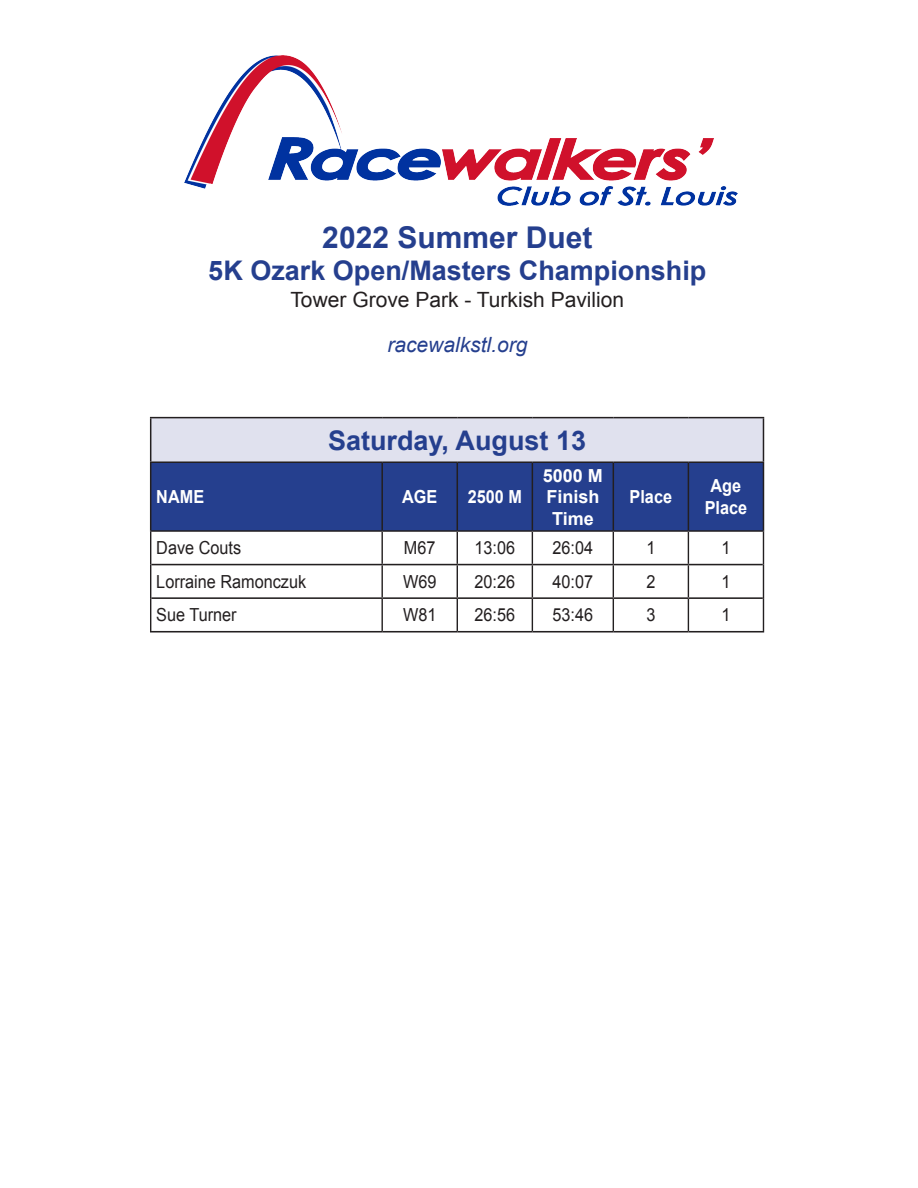
<style>
.page{position:relative;width:918px;height:1188px;background:#fff}
.page>*{position:absolute;margin:0;border:0;box-sizing:border-box;transform-origin:0 0}
.t1{font:700 30px "Arial";color:#253f8e}
.t2{font:700 27px "Arial";color:#253f8e}
.t3{font:21px "Arial";color:#231f20}
.t4{font:italic 21px "Arial";color:#253f8e}
.t5{font:18px "Arial";color:#231f20;scale:.9 1}
.t6{font:700 18px/21.6px "Arial";color:#fff;text-align:center;scale:.9 1}
.t7{font:700 18px "Arial";color:#fff}
</style>
<div class="page">
<img style="left:185px;top:55px;width:553px;height:150px">
<div style="left:151px;top:418px;width:612px;height:44px;background:#e0e1ee"></div>
<div style="left:151px;top:463px;width:612px;height:67px;background:#253f8e"></div>
<hr style="left:150px;top:532px;width:1px;height:33px;background:#231f20">
<hr style="left:381px;top:532px;width:2px;height:32px;background:#231f20">
<hr style="left:457px;top:532px;width:1px;height:32px;background:#231f20">
<hr style="left:532px;top:532px;width:1px;height:32px;background:#231f20">
<hr style="left:613px;top:532px;width:1px;height:32px;background:#231f20">
<hr style="left:688px;top:532px;width:1px;height:32px;background:#231f20">
<hr style="left:763px;top:532px;width:1px;height:33px;background:#231f20">
<hr style="left:150px;top:565px;width:1px;height:33px;background:#231f20">
<hr style="left:381px;top:565px;width:2px;height:32px;background:#231f20">
<hr style="left:457px;top:565px;width:1px;height:32px;background:#231f20">
<hr style="left:532px;top:565px;width:1px;height:32px;background:#231f20">
<hr style="left:613px;top:565px;width:1px;height:32px;background:#231f20">
<hr style="left:688px;top:565px;width:1px;height:32px;background:#231f20">
<hr style="left:763px;top:565px;width:1px;height:33px;background:#231f20">
<hr style="left:150px;top:598px;width:1px;height:33px;background:#231f20">
<hr style="left:381px;top:599px;width:2px;height:32px;background:#231f20">
<hr style="left:457px;top:599px;width:1px;height:32px;background:#231f20">
<hr style="left:532px;top:599px;width:1px;height:32px;background:#231f20">
<hr style="left:613px;top:599px;width:1px;height:32px;background:#231f20">
<hr style="left:688px;top:599px;width:1px;height:32px;background:#231f20">
<hr style="left:763px;top:598px;width:1px;height:33px;background:#231f20">
<hr style="left:151px;top:564px;width:231px;height:1px;background:#231f20">
<hr style="left:382px;top:564px;width:75px;height:1px;background:#231f20">
<hr style="left:457px;top:564px;width:75px;height:1px;background:#231f20">
<hr style="left:532px;top:564px;width:81px;height:1px;background:#231f20">
<hr style="left:613px;top:564px;width:75px;height:1px;background:#231f20">
<hr style="left:688px;top:564px;width:75px;height:1px;background:#231f20">
<hr style="left:151px;top:597px;width:231px;height:2px;background:#231f20">
<hr style="left:382px;top:597px;width:75px;height:2px;background:#231f20">
<hr style="left:457px;top:597px;width:75px;height:2px;background:#231f20">
<hr style="left:532px;top:597px;width:81px;height:2px;background:#231f20">
<hr style="left:613px;top:597px;width:75px;height:2px;background:#231f20">
<hr style="left:688px;top:597px;width:75px;height:2px;background:#231f20">
<hr style="left:150px;top:631px;width:232px;height:2px;background:#231f20">
<hr style="left:382px;top:631px;width:75px;height:2px;background:#231f20">
<hr style="left:457px;top:631px;width:75px;height:2px;background:#231f20">
<hr style="left:532px;top:631px;width:81px;height:2px;background:#231f20">
<hr style="left:613px;top:631px;width:75px;height:2px;background:#231f20">
<hr style="left:688px;top:631px;width:76px;height:2px;background:#231f20">
<hr style="left:150px;top:463px;width:1px;height:67px;background:#231f20">
<hr style="left:150px;top:530px;width:232px;height:2px;background:#231f20">
<hr style="left:381px;top:463px;width:2px;height:67px;background:#231f20">
<hr style="left:382px;top:530px;width:75px;height:2px;background:#231f20">
<hr style="left:457px;top:463px;width:1px;height:67px;background:#231f20">
<hr style="left:457px;top:530px;width:75px;height:2px;background:#231f20">
<hr style="left:532px;top:463px;width:1px;height:67px;background:#231f20">
<hr style="left:532px;top:530px;width:81px;height:2px;background:#231f20">
<hr style="left:613px;top:463px;width:1px;height:67px;background:#231f20">
<hr style="left:613px;top:530px;width:75px;height:2px;background:#231f20">
<hr style="left:688px;top:463px;width:1px;height:67px;background:#231f20">
<hr style="left:763px;top:463px;width:1px;height:67px;background:#231f20">
<hr style="left:688px;top:530px;width:76px;height:2px;background:#231f20">
<hr style="left:150px;top:417px;width:232px;height:1px;background:#231f20">
<hr style="left:150px;top:418px;width:1px;height:43px;background:#231f20">
<hr style="left:382px;top:417px;width:75px;height:1px;background:#231f20">
<hr style="left:457px;top:417px;width:75px;height:1px;background:#231f20">
<hr style="left:532px;top:417px;width:81px;height:1px;background:#231f20">
<hr style="left:613px;top:417px;width:75px;height:1px;background:#231f20">
<hr style="left:688px;top:417px;width:76px;height:1px;background:#231f20">
<hr style="left:763px;top:418px;width:1px;height:43px;background:#231f20">
<hr style="left:150px;top:461px;width:232px;height:2px;background:#231f20">
<hr style="left:382px;top:461px;width:75px;height:2px;background:#231f20">
<hr style="left:457px;top:461px;width:75px;height:2px;background:#231f20">
<hr style="left:532px;top:461px;width:81px;height:2px;background:#231f20">
<hr style="left:613px;top:461px;width:75px;height:2px;background:#231f20">
<hr style="left:688px;top:461px;width:76px;height:2px;background:#231f20">
<p class="t1" style="left:322px;top:217px;width:272px">2022 Summer Duet</p>
<p class="t2" style="left:208px;top:253px;width:500px">5K Ozark Open/Masters Championship</p>
<p class="t3" style="left:290px;top:286px;width:335px">Tower Grove Park - Turkish Pavilion</p>
<p class="t4" style="left:387px;top:331px;width:142px">racewalkstl.org</p>
<p class="t2" style="left:328px;top:422px;width:260px">Saturday, August 13</p>
<p class="t6" style="left:156px;top:487px;width:55px">NAME</p>
<p class="t6" style="left:402px;top:487px;width:41px">AGE</p>
<p class="t6" style="left:468px;top:487px;width:62px">2500 M</p>
<p class="t7" style="left:543px;top:463px;width:62px">5000 M</p>
<p class="t7" style="left:546px;top:485px;width:55px">Finish</p>
<p class="t7" style="left:552px;top:507px;width:43px">Time</p>
<p class="t6" style="left:630px;top:487px;width:49px">Place</p>
<p class="t6" style="left:705px;top:476px;width:49px">Age<br>Place</p>
<p class="t5" style="left:156px;top:536px;width:96px">Dave Couts</p>
<p class="t5" style="left:404px;top:536px;width:37px">M67</p>
<p class="t5" style="left:474px;top:536px;width:47px">13:06</p>
<p class="t5" style="left:553px;top:536px;width:47px">26:04</p>
<p class="t5" style="left:646px;top:536px;width:12px">1</p>
<p class="t5" style="left:721px;top:536px;width:12px">1</p>
<p class="t5" style="left:156px;top:570px;width:168px">Lorraine Ramonczuk</p>
<p class="t5" style="left:403px;top:570px;width:39px">W69</p>
<p class="t5" style="left:474px;top:570px;width:47px">20:26</p>
<p class="t5" style="left:553px;top:570px;width:47px">40:07</p>
<p class="t5" style="left:646px;top:570px;width:12px">2</p>
<p class="t5" style="left:721px;top:570px;width:12px">1</p>
<p class="t5" style="left:156px;top:603px;width:91px">Sue Turner</p>
<p class="t5" style="left:403px;top:603px;width:39px">W81</p>
<p class="t5" style="left:474px;top:603px;width:47px">26:56</p>
<p class="t5" style="left:553px;top:603px;width:47px">53:46</p>
<p class="t5" style="left:646px;top:603px;width:12px">3</p>
<p class="t5" style="left:721px;top:603px;width:12px">1</p>
</div>
